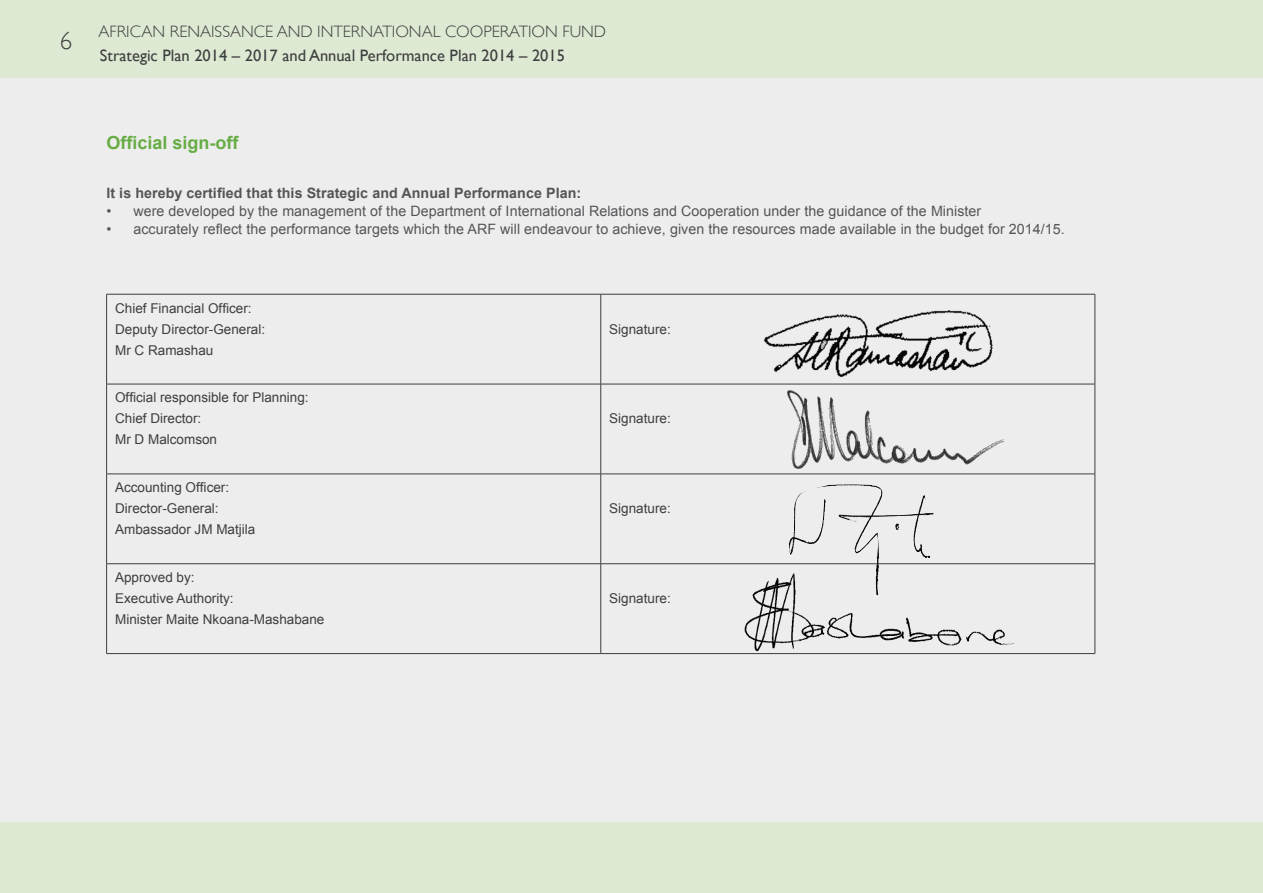
<style>
.page{position:relative;width:1263px;height:893px;background:#ededee}
.page>*{position:absolute;margin:0;border:0;box-sizing:border-box;transform-origin:0 0}
.t1{font:300 24.75px "Gill Sans";color:#3e3e3f}
.t2{font:700 18px "Arial";color:#67ad44}
.t3{font:16.5px "Gill Sans";color:#3e3e3f}
.t4{font:300 16.5px "Gill Sans";color:#3e3e3f}
.t5{font:14.25px "Arial";letter-spacing:.005em;color:#545557}
.t6{font:700 14.25px "Arial";letter-spacing:.005em;color:#545557}
.t7{font:13.5px/21px "Arial";color:#3e3e3f}
</style>
<div class="page">
<div style="left:0;top:823px;width:1263px;height:70px;background:#dde9d2"></div>
<div style="left:0;top:0;width:1263px;height:77px;background:#dde9d2"></div>
<hr style="left:106px;top:294px;width:495px;height:1px;background:#3e3e3f">
<hr style="left:106px;top:294px;width:1px;height:90px;background:#3e3e3f">
<hr style="left:601px;top:294px;width:494px;height:1px;background:#3e3e3f">
<hr style="left:600px;top:294px;width:1px;height:90px;background:#3e3e3f">
<hr style="left:1095px;top:294px;width:1px;height:90px;background:#3e3e3f">
<hr style="left:106px;top:384px;width:495px;height:1px;background:#3e3e3f">
<hr style="left:106px;top:384px;width:1px;height:90px;background:#3e3e3f">
<hr style="left:601px;top:384px;width:494px;height:1px;background:#3e3e3f">
<hr style="left:600px;top:384px;width:1px;height:90px;background:#3e3e3f">
<hr style="left:1095px;top:384px;width:1px;height:90px;background:#3e3e3f">
<hr style="left:106px;top:474px;width:495px;height:1px;background:#3e3e3f">
<hr style="left:106px;top:474px;width:1px;height:90px;background:#3e3e3f">
<hr style="left:601px;top:474px;width:494px;height:1px;background:#3e3e3f">
<hr style="left:600px;top:474px;width:1px;height:90px;background:#3e3e3f">
<hr style="left:1095px;top:474px;width:1px;height:90px;background:#3e3e3f">
<hr style="left:106px;top:563px;width:495px;height:1px;background:#3e3e3f">
<hr style="left:106px;top:564px;width:1px;height:89px;background:#3e3e3f">
<hr style="left:601px;top:563px;width:494px;height:1px;background:#3e3e3f">
<hr style="left:600px;top:564px;width:1px;height:89px;background:#3e3e3f">
<hr style="left:1095px;top:564px;width:1px;height:89px;background:#3e3e3f">
<hr style="left:106px;top:653px;width:495px;height:1px;background:#3e3e3f">
<hr style="left:601px;top:653px;width:494px;height:1px;background:#3e3e3f">
<img style="left:788px;top:390px;width:215px;height:79px">
<img style="left:740px;top:577px;width:279px;height:78px">
<img style="left:763px;top:310px;width:230px;height:67px">
<img style="left:789px;top:484px;width:144px;height:111px">
<h1 class="t1" style="left:60px;top:27px;width:14px">6</h1>
<p class="t4" style="left:99px;top:22px;width:21px">AFRICAN</p>
<p class="t4" style="left:170px;top:22px;width:20px">RENAISSANCE</p>
<p class="t4" style="left:277px;top:22px;width:55px">AND INTERNATIONAL</p>
<p class="t4" style="left:445px;top:22px;width:23px">COOPERATION</p>
<p class="t4" style="left:562px;top:22px;width:20px">FUND</p>
<p class="t3" style="left:100px;top:45px;width:466px">Strategic Plan 2014 – 2017 and Annual Performance Plan 2014 – 2015</p>
<h2 class="t2" style="left:106px;top:131px;width:134px">Official sign-off</h2>
<p class="t6" style="left:106px;top:184px;width:476px">It is hereby certified that this Strategic and Annual Performance Plan:</p>
<p class="t5" style="left:106px;top:202px;width:876px">• were developed by the management of the Department of International Relations and Cooperation under the guidance of the Minister</p>
<p class="t5" style="left:106px;top:220px;width:960px">• accurately reflect the performance targets which the ARF will endeavour to achieve, given the resources made available in the budget for 2014/15.</p>
<p class="t7" style="left:115px;top:297px;width:152px">Chief Financial Officer:<br>Deputy Director-General:<br>Mr C Ramashau</p>
<p class="t7" style="left:115px;top:387px;width:195px">Official responsible for Planning:<br>Chief Director:<br>Mr D Malcomson</p>
<p class="t7" style="left:115px;top:477px;width:142px">Accounting Officer:<br>Director-General:<br>Ambassador JM Matjila</p>
<p class="t7" style="left:115px;top:567px;width:211px">Approved by:<br>Executive Authority:<br>Minister Maite Nkoana-Mashabane</p>
<p class="t7" style="left:609px;top:318px;width:63px">Signature:</p>
<p class="t7" style="left:609px;top:408px;width:63px">Signature:</p>
<p class="t7" style="left:609px;top:498px;width:63px">Signature:</p>
<p class="t7" style="left:609px;top:588px;width:63px">Signature:</p>
</div>
